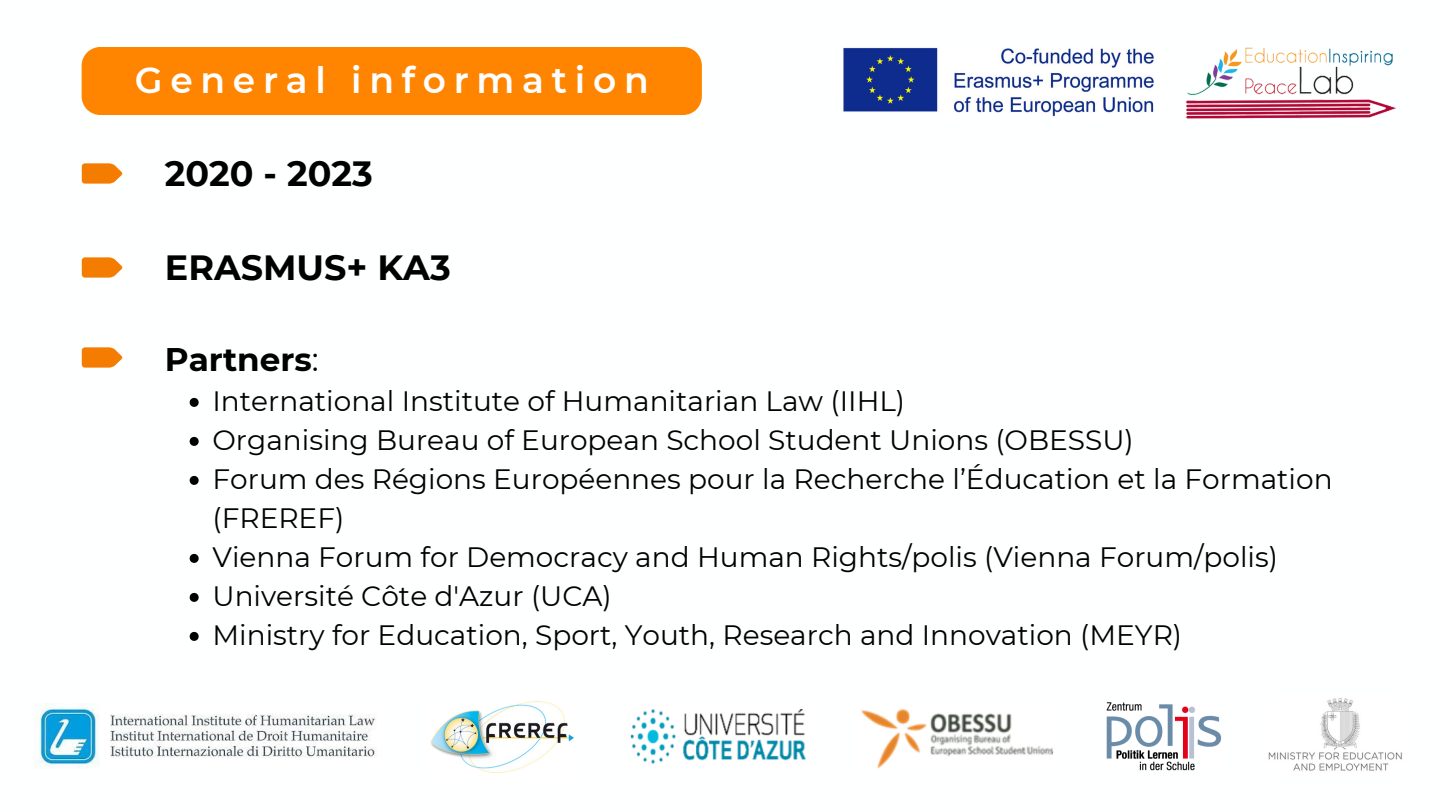
<style>
.page{position:relative;width:1440px;height:810px;background:#fff}
.page>*{position:absolute;margin:0;border:0;box-sizing:border-box;transform-origin:0 0}
.t1{font:600 36px "Montserrat";letter-spacing:.215em;color:#fff}
.t2{font:700 35px "Montserrat";color:#000}
.t3{font:700 32.7px "Montserrat";color:#000}
.t4{font:28px/39px "Montserrat";color:#000}
.s1{font-weight:400}
</style>
<div class="page">
<div style="left:82px;top:47px;width:620px;height:68px;background:#ff8500"></div>
<svg style="left:82px;top:163px;width:41px;height:21px"></svg>
<svg style="left:82px;top:257px;width:41px;height:21px"></svg>
<img style="left:1106px;top:702px;width:116px;height:69px">
<img style="left:34px;top:703px;width:343px;height:66px">
<img style="left:430px;top:701px;width:144px;height:72px">
<img style="left:1268px;top:698px;width:134px;height:73px">
<img style="left:630px;top:709px;width:176px;height:55px">
<img style="left:861px;top:709px;width:193px;height:60px">
<svg style="left:82px;top:347px;width:41px;height:21px"></svg>
<svg style="left:190px;top:398px;width:9px;height:9px"></svg>
<svg style="left:190px;top:437px;width:9px;height:9px"></svg>
<svg style="left:190px;top:476px;width:9px;height:9px"></svg>
<svg style="left:190px;top:554px;width:9px;height:9px"></svg>
<svg style="left:190px;top:593px;width:9px;height:9px"></svg>
<svg style="left:190px;top:632px;width:9px;height:9px"></svg>
<img style="left:843px;top:47px;width:311px;height:70px">
<img style="left:1185px;top:47px;width:211px;height:72px">
<p class="t1" style="left:135px;top:58px;width:515px">General information</p>
<p class="t2" style="left:165px;top:152px;width:209px">2020 - 2023</p>
<p class="t2" style="left:165px;top:246px;width:287px">ERASMUS+ KA3</p>
<h1 class="t3" style="left:165px;top:339px;width:155px">Partners<span class="s1">:</span></h1>
<p class="t4" style="left:213px;top:381px;width:694px">International Institute of Humanitarian Law (IIHL)</p>
<h1 class="t4" style="left:213px;top:420px;width:923px">Organising Bureau of European School Student Unions (OBESSU)</h1>
<p class="t4" style="left:213px;top:459px;width:1122px">Forum des Régions Européennes pour la Recherche l’Éducation et la Formation (FREREF)</p>
<h3 class="t4" style="left:213px;top:537px;width:1067px">Vienna Forum for Democracy and Human Rights/polis (Vienna Forum/polis)</h3>
<p class="t4" style="left:213px;top:576px;width:401px">Université Côte d'Azur (UCA)</p>
<p class="t4" style="left:213px;top:615px;width:971px">Ministry for Education, Sport, Youth, Research and Innovation (MEYR)</p>
</div>
